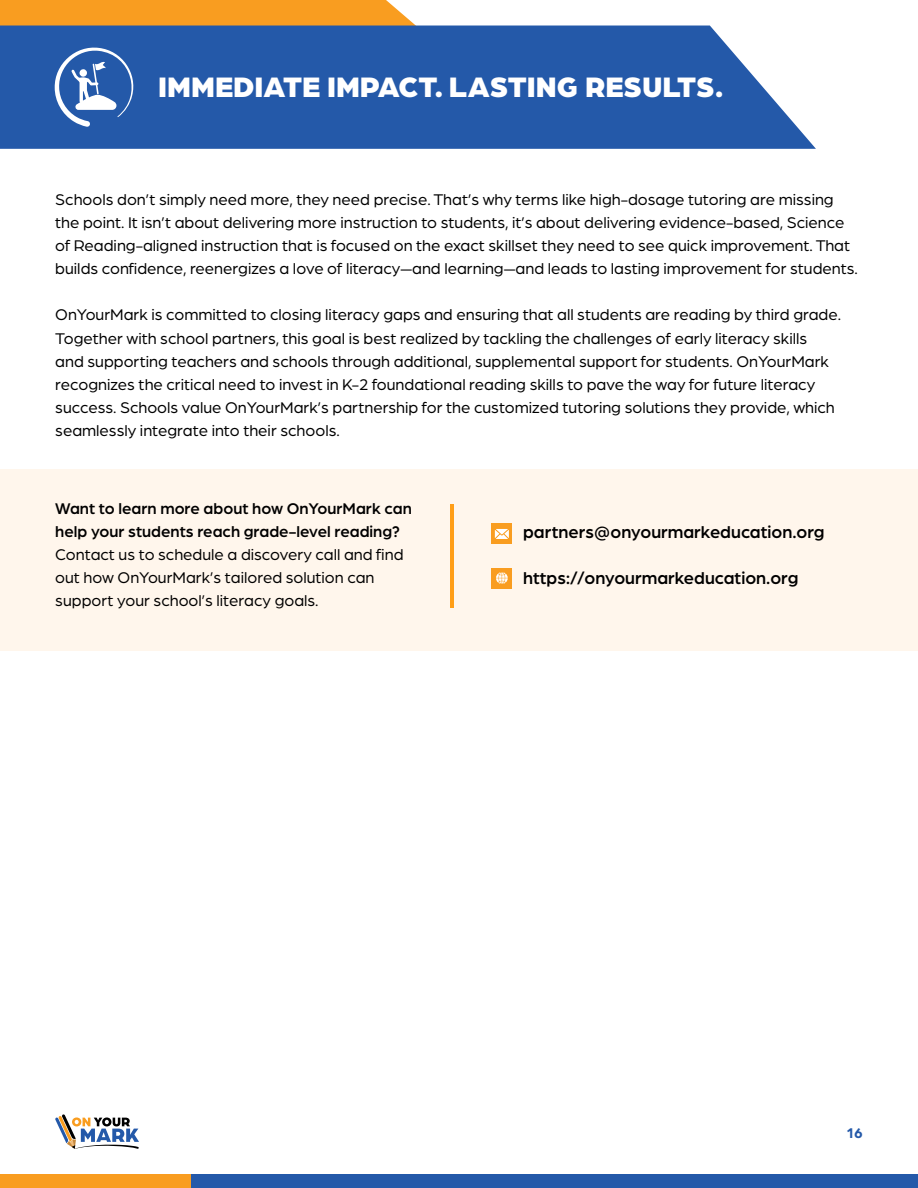
<style>
.page{position:relative;width:918px;height:1188px;background:#fff}
.page>*{position:absolute;margin:0;border:0;box-sizing:border-box;transform-origin:0 0}
.t1{font:900 30px "Arboria";color:#fff}
.t2{font:500 18px "Arboria";color:#000}
.t3{font:16.5px/23.1px "Arboria";color:#000}
.t4{font:500 16.5px/23.1px "Arboria";color:#000}
.t5{font:700 15px "Arboria";color:#2459a9}
</style>
<div class="page">
<svg style="left:55px;top:1114px;width:84px;height:35px"></svg>
<div style="left:0;top:1174px;width:192px;height:14px;background:#f99d20"></div>
<div style="left:192px;top:1174px;width:726px;height:14px;background:#2459a9"></div>
<div style="left:0;top:469px;width:918px;height:182px;background:#fff6ec"></div>
<svg style="left:0;top:26px;width:816px;height:123px;background:#3e6db3"></svg>
<svg style="left:0;top:0;width:449px;height:127px;background:#546d94"></svg>
<div style="left:492px;top:568px;width:20px;height:20px;background:#f99d20"></div>
<div style="left:492px;top:524px;width:20px;height:20px;background:#f99d20"></div>
<svg style="left:496px;top:572px;width:12px;height:12px"></svg>
<svg style="left:495px;top:529px;width:14px;height:10px"></svg>
<hr style="left:451px;top:504px;width:3px;height:103px;background:#ff9e17">
<h1 class="t1" style="left:158px;top:66px;width:567px">IMMEDIATE IMPACT. LASTING RESULTS.</h1>
<p class="t3" style="left:55px;top:187px;width:804px">Schools don’t simply need more, they need precise. That’s why terms like high-dosage tutoring are missing the point. It isn’t about delivering more instruction to students, it’s about delivering evidence-based, Science of Reading-aligned instruction that is focused on the exact skillset they need to see quick improvement. That builds confidence, reenergizes a love of literacy—and learning—and leads to lasting improvement for students.</p>
<p class="t3" style="left:55px;top:303px;width:787px">OnYourMark is committed to closing literacy gaps and ensuring that all students are reading by third grade.<br>Together with school partners, this goal is best realized by tackling the challenges of early literacy skills<br>and supporting teachers and schools through additional, supplemental support for students. OnYourMark recognizes the critical need to invest in K-2 foundational reading skills to pave the way for future literacy success. Schools value OnYourMark’s partnership for the customized tutoring solutions they provide, which seamlessly integrate into their schools.</p>
<p class="t4" style="left:55px;top:496px;width:358px">Want to learn more about how OnYourMark can help your students reach grade-level reading?</p>
<p class="t3" style="left:55px;top:543px;width:350px">Contact us to schedule a discovery call and find out how OnYourMark’s tailored solution can support your school’s literacy goals.</p>
<p class="t2" style="left:523px;top:520px;width:303px">partners@onyourmarkeducation.org</p>
<p class="t2" style="left:523px;top:566px;width:277px">https://onyourmarkeducation.org</p>
<p class="t5" style="left:847px;top:1123px;width:18px">16</p>
</div>
